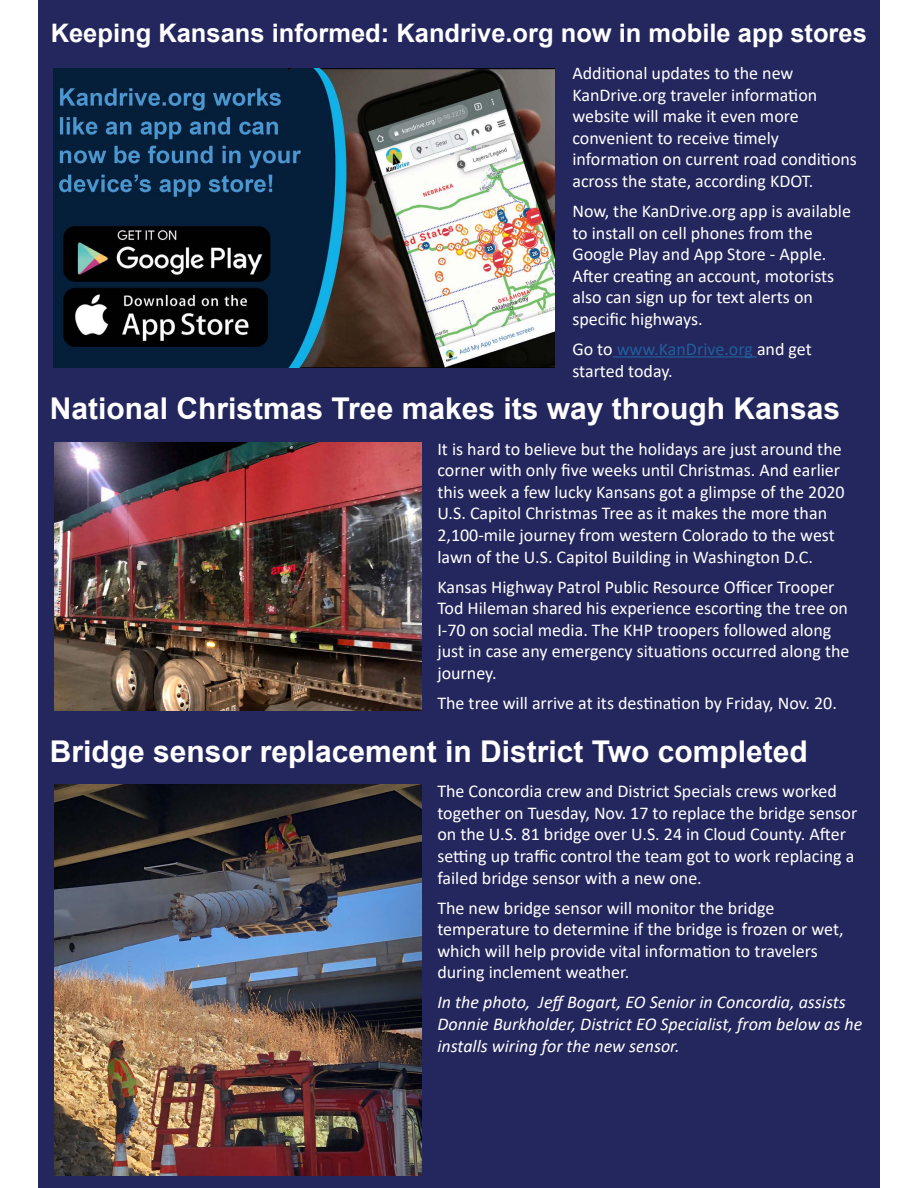
<style>
.page{position:relative;width:918px;height:1188px;background:#fff}
.page>*{position:absolute;margin:0;border:0;box-sizing:border-box;transform-origin:0 0}
.t1{font:700 30px "Arial";color:#fff}
.t2{font:700 25.5px "Arial";color:#fff}
.t3{font:18px/21.6px "Calibri";color:#fff}
.t4{font:italic 18px/21.6px "Calibri";color:#fff}
.s1{color:#215e9e}
</style>
<div class="page">
<div style="left:38px;top:0;width:842px;height:1188px;background:#24275d"></div>
<img style="left:54px;top:442px;width:367px;height:269px">
<img style="left:53px;top:68px;width:501px;height:299px">
<hr style="left:613px;top:356px;width:144px;height:2px;background:#215e9e">
<img style="left:54px;top:785px;width:367px;height:391px">
<h2 class="t2" style="left:51px;top:15px;width:818px">Keeping Kansans informed: Kandrive.org now in mobile app stores</h2>
<p class="t3" style="left:572px;top:62px;width:286px">Additional updates to the new KanDrive.org traveler information website will make it even more convenient to receive timely information on current road conditions across the state, according KDOT.</p>
<p class="t3" style="left:572px;top:200px;width:280px">Now, the KanDrive.org app is available to install on cell phones from the<br>Google Play and App Store - Apple.<br>After creating an account, motorists also can sign up for text alerts on specific highways.</p>
<p class="t3" style="left:572px;top:338px;width:241px">Go to <span class="s1">www.KanDrive.org</span> and get started today.</p>
<h1 class="t1" style="left:50px;top:388px;width:792px">National Christmas Tree makes its way through Kansas</h1>
<p class="t3" style="left:437px;top:437px;width:409px">It is hard to believe but the holidays are just around the corner with only five weeks until Christmas. And earlier this week a few lucky Kansans got a glimpse of the 2020<br>U.S. Capitol Christmas Tree as it makes the more than 2,100-mile journey from western Colorado to the west lawn of the U.S. Capitol Building in Washington D.C.</p>
<p class="t3" style="left:437px;top:575px;width:414px">Kansas Highway Patrol Public Resource Officer Trooper Tod Hileman shared his experience escorting the tree on I-70 on social media. The KHP troopers followed along just in case any emergency situations occurred along the journey.</p>
<p class="t3" style="left:437px;top:692px;width:401px">The tree will arrive at its destination by Friday, Nov. 20.</p>
<h1 class="t1" style="left:50px;top:731px;width:759px">Bridge sensor replacement in District Two completed</h1>
<p class="t3" style="left:437px;top:780px;width:421px">The Concordia crew and District Specials crews worked together on Tuesday, Nov. 17 to replace the bridge sensor on the U.S. 81 bridge over U.S. 24 in Cloud County. After setting up traffic control the team got to work replacing a failed bridge sensor with a new one.</p>
<p class="t3" style="left:437px;top:896px;width:408px">The new bridge sensor will monitor the bridge temperature to determine if the bridge is frozen or wet, which will help provide vital information to travelers during inclement weather.</p>
<p class="t4" style="left:437px;top:991px;width:427px">In the photo, Jeff Bogart, EO Senior in Concordia, assists<br>Donnie Burkholder, District EO Specialist, from below as he installs wiring for the new sensor.</p>
</div>
